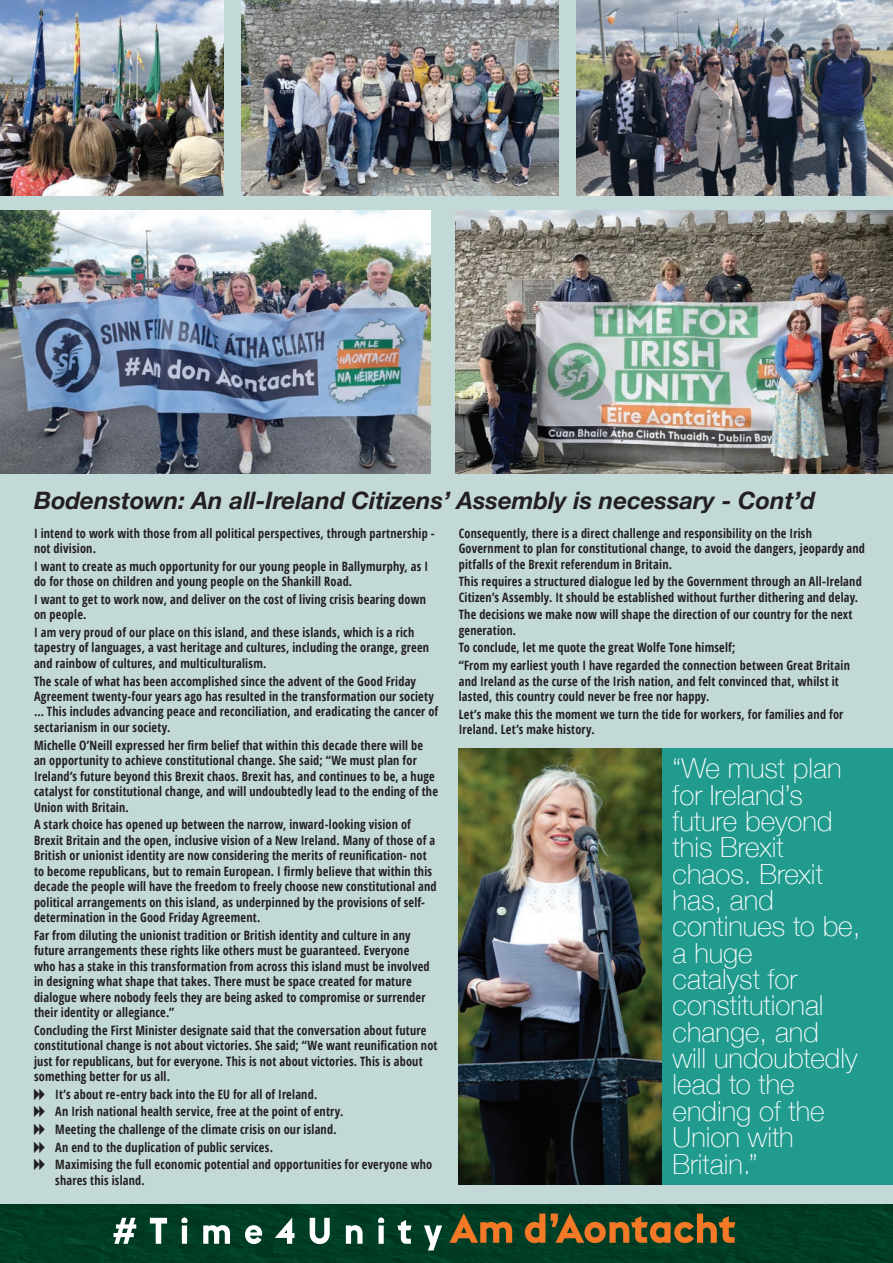
<style>
.page{position:relative;width:893px;height:1263px;background:#fff}
.page>*{position:absolute;margin:0;border:0;box-sizing:border-box;transform-origin:0 0}
.t1{font:100 27.75px/26.4px "Helvetica Neue";color:#fff}
.t2{font:italic 700 24px "Helvetica Neue";color:#231f20}
.t3{font:700 condensed 12.9px/15.5px "Open Sans";letter-spacing:.015em;color:#231f20;scale:.95 1}
</style>
<div class="page">
<div style="left:0;top:0;width:893px;height:1205px;background:#c2d9d7"></div>
<img style="left:0;top:1205px;width:893px;height:58px">
<svg style="left:113px;top:1217px;width:329px;height:33px"></svg>
<svg style="left:449px;top:1213px;width:286px;height:30px;background:#645525"></svg>
<img style="left:0;top:210px;width:431px;height:263px">
<img style="left:0;top:0;width:224px;height:196px">
<img style="left:242px;top:0;width:317px;height:196px">
<img style="left:576px;top:0;width:317px;height:196px">
<img style="left:455px;top:211px;width:438px;height:262px">
<img style="left:459px;top:748px;width:203px;height:437px">
<div style="left:662px;top:748px;width:231px;height:437px;background:#229b8f"></div>
<h2 class="t2" style="left:34px;top:482px;width:782px">Bodenstown: An all-Ireland Citizens’ Assembly is necessary - Cont’d</h2>
<p class="t3" style="left:34px;top:525px;width:423px">I intend to work with those from all political perspectives, through partnership - not division.</p>
<p class="t3" style="left:34px;top:558px;width:416px">I want to create as much opportunity for our young people in Ballymurphy, as I do for those on children and young people on the Shankill Road.</p>
<p class="t3" style="left:34px;top:591px;width:414px">I want to get to work now, and deliver on the cost of living crisis bearing down on people.</p>
<p class="t3" style="left:34px;top:624px;width:417px">I am very proud of our place on this island, and these islands, which is a rich tapestry of languages, a vast heritage and cultures, including the orange, green and rainbow of cultures, and multiculturalism.</p>
<p class="t3" style="left:34px;top:673px;width:427px">The scale of what has been accomplished since the advent of the Good Friday Agreement twenty-four years ago has resulted in the transformation our society … This includes advancing peace and reconciliation, and eradicating the cancer of sectarianism in our society.</p>
<p class="t3" style="left:34px;top:737px;width:427px">Michelle O’Neill expressed her firm belief that within this decade there will be an opportunity to achieve constitutional change. She said; “We must plan for Ireland’s future beyond this Brexit chaos. Brexit has, and continues to be, a huge catalyst for constitutional change, and will undoubtedly lead to the ending of the Union with Britain.</p>
<p class="t3" style="left:34px;top:816px;width:425px">A stark choice has opened up between the narrow, inward-looking vision of Brexit Britain and the open, inclusive vision of a New Ireland. Many of those of a British or unionist identity are now considering the merits of reunification- not to become republicans, but to remain European. I firmly believe that within this decade the people will have the freedom to freely choose new constitutional and political arrangements on this island, as underpinned by the provisions of self&shy;determination in the Good Friday Agreement.</p>
<p class="t3" style="left:34px;top:927px;width:418px">Far from diluting the unionist tradition or British identity and culture in any future arrangements these rights like others must be guaranteed. Everyone who has a stake in this transformation from across this island must be involved in designing what shape that takes. There must be space created for mature dialogue where nobody feels they are being asked to compromise or surrender their identity or allegiance.”</p>
<p class="t3" style="left:34px;top:1022px;width:426px">Concluding the First Minister designate said that the conversation about future constitutional change is not about victories. She said; “We want reunification not just for republicans, but for everyone. This is not about victories. This is about something better for us all.</p>
<p class="t3" style="left:55px;top:1085px;width:398px;line-height:17.5px">It’s about re-entry back into the EU for all of Ireland.<br>An Irish national health service, free at the point of entry.<br>Meeting the challenge of the climate crisis on our island.<br>An end to the duplication of public services.<br>Maximising the full economic potential and opportunities for everyone who</p>
<p class="t3" style="left:55px;top:1172px;width:96px">shares this island.</p>
<p class="t3" style="left:459px;top:525px;width:429px">Consequently, there is a direct challenge and responsibility on the Irish<br>Government to plan for constitutional change, to avoid the dangers, jeopardy and pitfalls of the Brexit referendum in Britain.</p>
<p class="t3" style="left:459px;top:574px;width:426px">This requires a structured dialogue led by the Government through an All-Ireland<br>Citizen’s Assembly. It should be established without further dithering and delay.</p>
<p class="t3" style="left:459px;top:607px;width:416px">The decisions we make now will shape the direction of our country for the next generation.</p>
<p class="t3" style="left:459px;top:639px;width:413px;line-height:17.5px">To conclude, let me quote the great Wolfe Tone himself;<br>“From my earliest youth I have regarded the connection between Great Britain</p>
<p class="t3" style="left:459px;top:673px;width:402px">and Ireland as the curse of the Irish nation, and felt convinced that, whilst it lasted, this country could never be free nor happy.</p>
<p class="t3" style="left:459px;top:706px;width:406px">Let’s make this the moment we turn the tide for workers, for families and for<br>Ireland. Let’s make history.</p>
<h1 class="t1" style="left:673px;top:754px;width:189px">“We must plan for Ireland’s future beyond this Brexit chaos. Brexit has, and continues to be, a huge<br>catalyst for constitutional change, and<br>will undoubtedly lead to the ending of the<br>Union with<br>Britain.”</h1>
</div>
